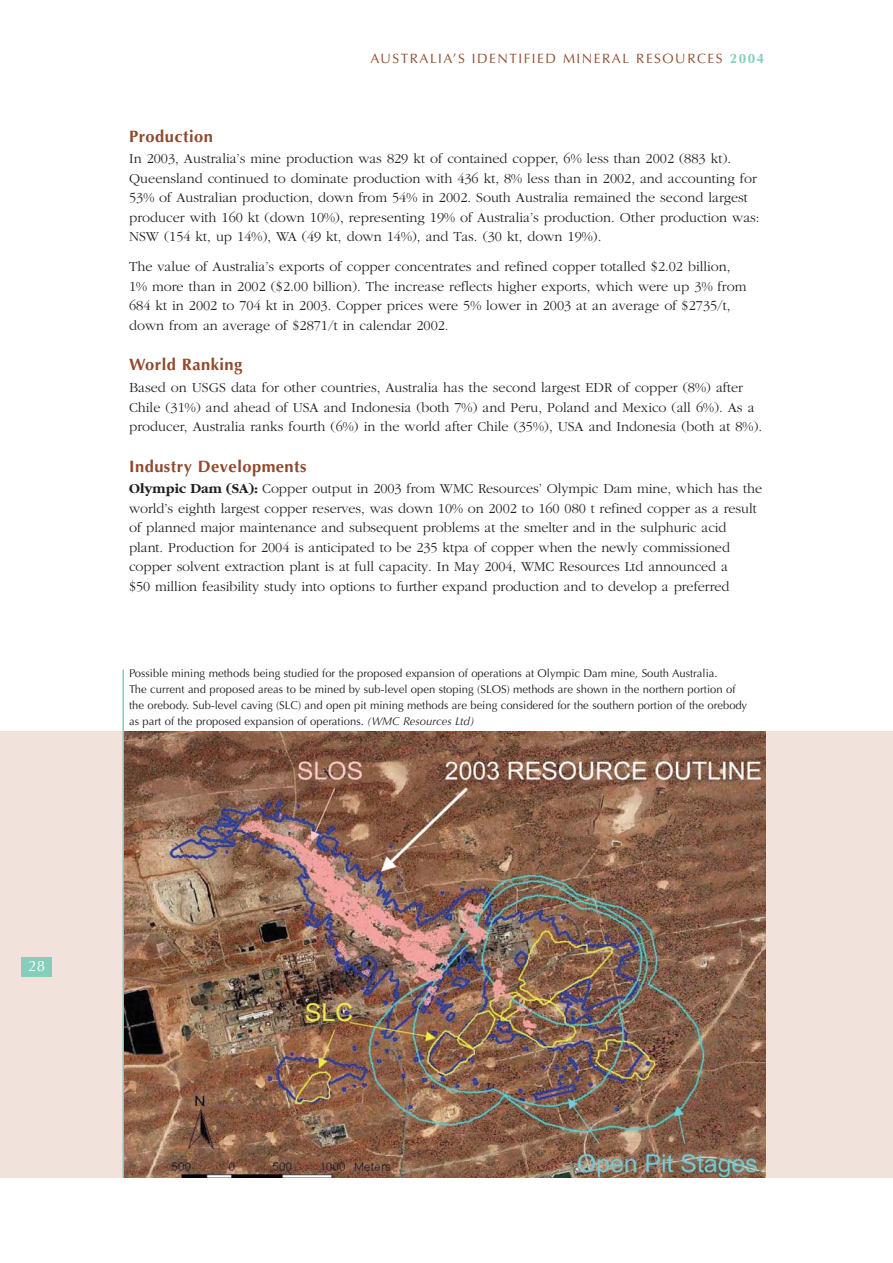
<style>
.page{position:relative;width:893px;height:1263px;background:#fff}
.page>*{position:absolute;margin:0;border:0;box-sizing:border-box;transform-origin:0 0}
.t1{font:700 16.5px "Optima";letter-spacing:.03em;color:#90492c}
.t2{font:15px "Optima";color:#fff}
.t3{font:300 14.25px/19.5px "Garamond";color:#231f20}
.t4{font:13.5px "Optima";letter-spacing:.11em;color:#90492c}
.t5{font:11.25px/15.8px "Optima";color:#231f20}
.s1{font-weight:700;color:#85cebc}
.s2{font-weight:700}
.s3{font-style:italic}
</style>
<div class="page">
<div style="left:0;top:731px;width:892px;height:447px;background:#f1e3db"></div>
<div style="left:22px;top:957px;width:30px;height:20px;background:#85cebc"></div>
<img style="left:124px;top:731px;width:641px;height:447px">
<hr style="left:122px;top:670px;width:2px;height:508px;background:#85cebc">
<p class="t4" style="left:370px;top:53px;width:395px">AUSTRALIA’S IDENTIFIED MINERAL RESOURCES <span class="s1">2004</span></p>
<p class="t1" style="left:129px;top:129px;width:85px">Production</p>
<p class="t3" style="left:129px;top:150px;width:632px">In 2003, Australia’s mine production was 829 kt of contained copper, 6% less than 2002 (883 kt).<br>Queensland continued to dominate production with 436 kt, 8% less than in 2002, and accounting for 53% of Australian production, down from 54% in 2002. South Australia remained the second largest producer with 160 kt (down 10%), representing 19% of Australia’s production. Other production was:<br>NSW (154 kt, up 14%), WA (49 kt, down 14%), and Tas. (30 kt, down 19%).</p>
<p class="t3" style="left:129px;top:258px;width:618px">The value of Australia’s exports of copper concentrates and refined copper totalled $2.02 billion, 1% more than in 2002 ($2.00 billion). The increase reflects higher exports, which were up 3% from 684 kt in 2002 to 704 kt in 2003. Copper prices were 5% lower in 2003 at an average of $2735/t, down from an average of $2871/t in calendar 2002.</p>
<p class="t1" style="left:129px;top:358px;width:115px">World Ranking</p>
<p class="t3" style="left:129px;top:379px;width:634px">Based on USGS data for other countries, Australia has the second largest EDR of copper (8%) after<br>Chile (31%) and ahead of USA and Indonesia (both 7%) and Peru, Poland and Mexico (all 6%). As a producer, Australia ranks fourth (6%) in the world after Chile (35%), USA and Indonesia (both at 8%).</p>
<p class="t1" style="left:129px;top:459px;width:179px">Industry Developments</p>
<p class="t3" style="left:129px;top:480px;width:634px"><span class="s2">Olympic Dam (SA):</span> Copper output in 2003 from WMC Resources’ Olympic Dam mine, which has the world’s eighth largest copper reserves, was down 10% on 2002 to 160 080 t refined copper as a result of planned major maintenance and subsequent problems at the smelter and in the sulphuric acid plant. Production for 2004 is anticipated to be 235 ktpa of copper when the newly commissioned copper solvent extraction plant is at full capacity. In May 2004, WMC Resources Ltd announced a<br>$50 million feasibility study into options to further expand production and to develop a preferred</p>
<p class="t5" style="left:129px;top:667px;width:619px">Possible mining methods being studied for the proposed expansion of operations at Olympic Dam mine, South Australia.<br>The current and proposed areas to be mined by sub-level open stoping (SLOS) methods are shown in the northern portion of the orebody. Sub-level caving (SLC) and open pit mining methods are being considered for the southern portion of the orebody as part of the proposed expansion of operations. <span class="s3">(WMC Resources Ltd)</span></p>
<p class="t2" style="left:28px;top:960px;width:18px">28</p>
</div>
